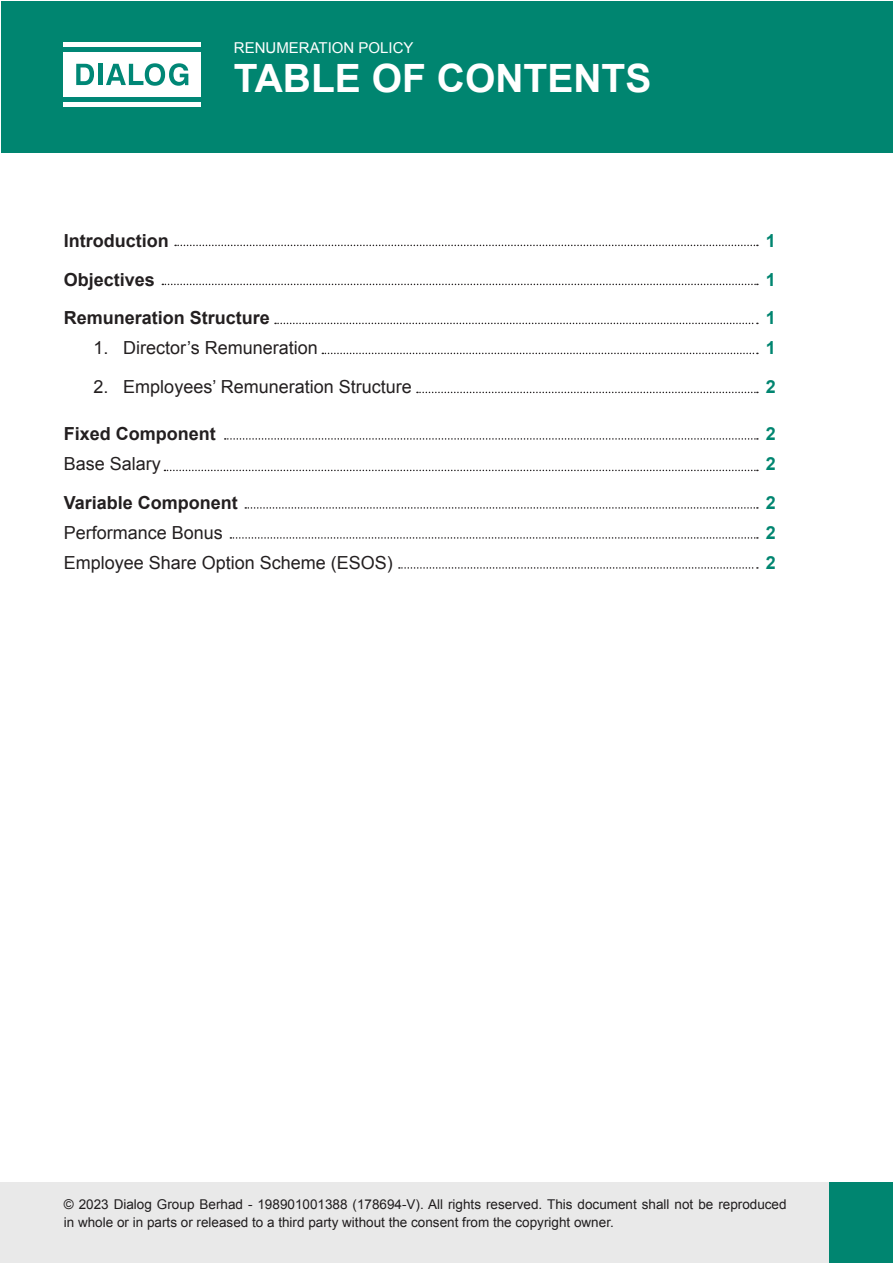
<style>
.page{position:relative;width:893px;height:1263px;background:#fff}
.page>*{position:absolute;margin:0;border:0;box-sizing:border-box;transform-origin:0 0}
.t1{font:700 39px "Arial";color:#fff}
.t2{font:18px "Arial";color:#231f20}
.t3{font:700 18px "Arial";color:#231f20}
.t4{font:700 18px "Arial";color:#008570}
.t5{font:15px "Arial";color:#fff}
.t6{font:13.5px/18px "Arial";color:#201d1e}
</style>
<div class="page">
<div style="left:1px;top:1px;width:891px;height:151px;background:#008570"></div>
<div style="left:64px;top:51px;width:137px;height:47px;background:#fff"></div>
<hr style="left:64px;top:102px;width:137px;height:4px;background:#fff">
<hr style="left:64px;top:43px;width:137px;height:4px;background:#fff">
<svg style="left:76px;top:64px;width:18px;height:21px"></svg>
<div style="left:98px;top:64px;width:5px;height:21px;background:#008776"></div>
<svg style="left:106px;top:63px;width:82px;height:23px"></svg>
<hr style="left:64px;top:98px;width:137px;height:4px;background:#008776">
<hr style="left:64px;top:47px;width:137px;height:4px;background:#008776">
<div style="left:0;top:1182px;width:829px;height:81px;background:#e9e9e9"></div>
<div style="left:829px;top:1182px;width:64px;height:81px;background:#008570"></div>
<svg style="left:175px;top:245px;width:583px;height:1px"></svg>
<svg style="left:162px;top:284px;width:596px;height:1px"></svg>
<svg style="left:275px;top:323px;width:483px;height:1px"></svg>
<svg style="left:322px;top:353px;width:436px;height:1px"></svg>
<svg style="left:417px;top:392px;width:341px;height:1px"></svg>
<svg style="left:225px;top:438px;width:533px;height:2px"></svg>
<svg style="left:164px;top:470px;width:594px;height:1px"></svg>
<svg style="left:245px;top:507px;width:513px;height:2px"></svg>
<svg style="left:230px;top:537px;width:528px;height:2px"></svg>
<svg style="left:399px;top:567px;width:359px;height:2px"></svg>
<p class="t5" style="left:234px;top:38px;width:181px">RENUMERATION POLICY</p>
<h1 class="t1" style="left:234px;top:53px;width:419px">TABLE OF CONTENTS</h1>
<h2 class="t3" style="left:64px;top:229px;width:106px">Introduction</h2>
<h2 class="t4" style="left:766px;top:229px;width:12px">1</h2>
<h2 class="t3" style="left:64px;top:267px;width:93px">Objectives</h2>
<h2 class="t4" style="left:766px;top:267px;width:12px">1</h2>
<h2 class="t3" style="left:64px;top:306px;width:208px">Remuneration Structure</h2>
<h2 class="t4" style="left:766px;top:306px;width:12px">1</h2>
<h2 class="t2" style="left:94px;top:336px;width:226px">1. Director’s Remuneration</h2>
<h2 class="t4" style="left:766px;top:336px;width:12px">1</h2>
<h2 class="t2" style="left:94px;top:375px;width:320px">2. Employees’ Remuneration Structure</h2>
<h2 class="t4" style="left:766px;top:375px;width:12px">2</h2>
<h2 class="t3" style="left:64px;top:422px;width:154px">Fixed Component</h2>
<h2 class="t4" style="left:766px;top:422px;width:12px">2</h2>
<h2 class="t2" style="left:64px;top:452px;width:99px">Base Salary</h2>
<h2 class="t4" style="left:766px;top:452px;width:12px">2</h2>
<h2 class="t3" style="left:64px;top:491px;width:176px">Variable Component</h2>
<h2 class="t4" style="left:766px;top:491px;width:12px">2</h2>
<h2 class="t2" style="left:64px;top:521px;width:161px">Performance Bonus</h2>
<h2 class="t4" style="left:766px;top:521px;width:12px">2</h2>
<h2 class="t2" style="left:64px;top:551px;width:331px">Employee Share Option Scheme (ESOS)</h2>
<h2 class="t4" style="left:766px;top:551px;width:12px">2</h2>
<p class="t6" style="left:64px;top:1195px;width:724px">© 2023 Dialog Group Berhad - 198901001388 (178694-V). All rights reserved. This document shall not be reproduced in whole or in parts or released to a third party without the consent from the copyright owner.</p>
</div>
